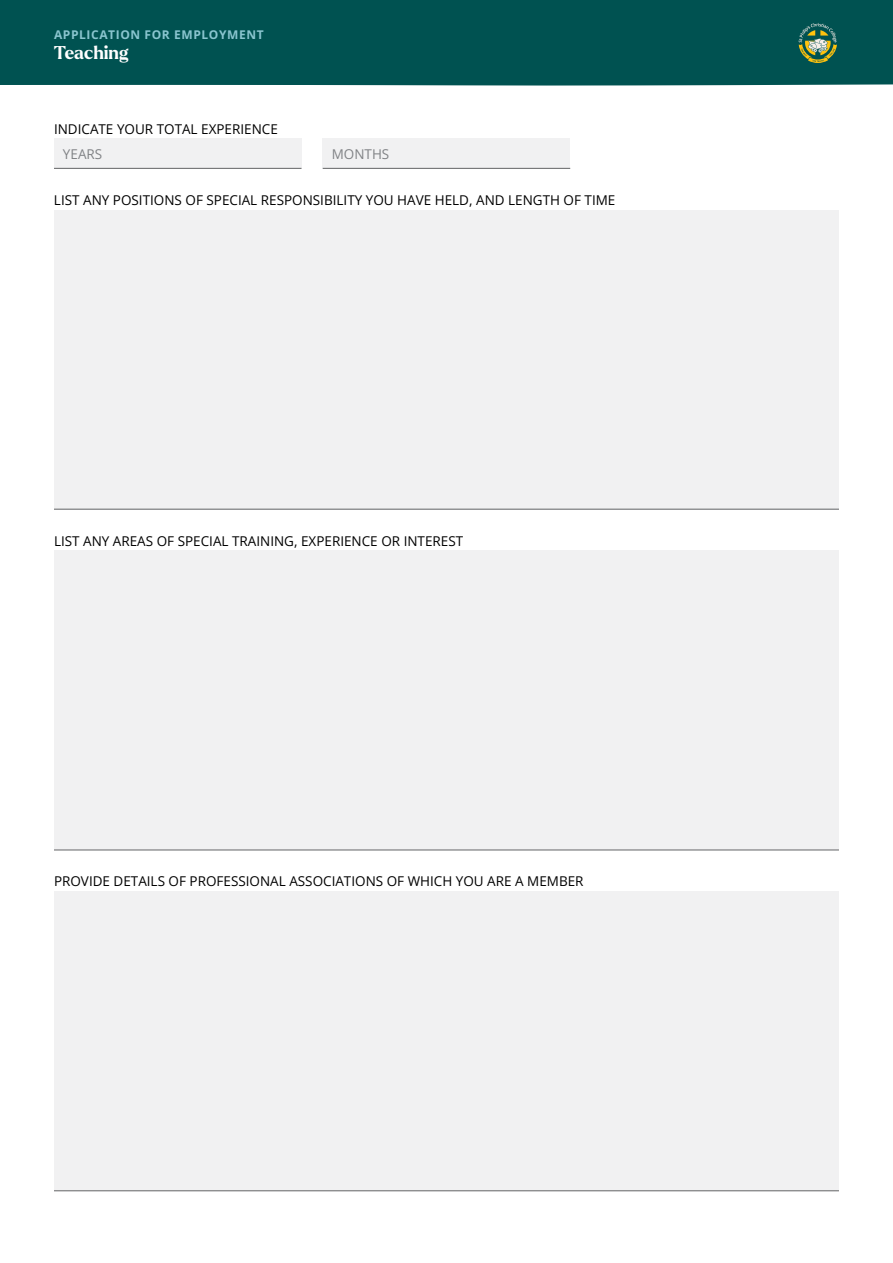
<style>
.page{position:relative;width:893px;height:1263px;background:#fff}
.page>*{position:absolute;margin:0;border:0;box-sizing:border-box;transform-origin:0 0}
.t1{font:700 18px "Larken";color:#fff}
.t2{font:13.5px "Open Sans";color:#000}
.t3{font:13.5px "Open Sans";color:#808285}
.t4{font:700 12px "Open Sans";letter-spacing:.05em;color:#8ac5cf}
</style>
<div class="page">
<div style="left:54px;top:138px;width:247px;height:31px;background:#f1f1f2"></div>
<hr style="left:54px;top:168px;width:247px;height:1px;background:#636466">
<div style="left:323px;top:138px;width:247px;height:31px;background:#f1f1f2"></div>
<hr style="left:323px;top:168px;width:247px;height:1px;background:#636466">
<div style="left:54px;top:210px;width:785px;height:299px;background:#f1f1f2"></div>
<hr style="left:54px;top:509px;width:785px;height:1px;background:#636466">
<div style="left:54px;top:550px;width:785px;height:300px;background:#f1f1f2"></div>
<hr style="left:54px;top:850px;width:785px;height:1px;background:#636466">
<div style="left:54px;top:891px;width:785px;height:300px;background:#f1f1f2"></div>
<hr style="left:54px;top:1190px;width:785px;height:1px;background:#636466">
<div style="left:0;top:0;width:893px;height:86px;background:#005251"></div>
<svg style="left:799px;top:23px;width:38px;height:40px;background:#587f57"></svg>
<p class="t4" style="left:54px;top:27px;width:211px">APPLICATION FOR EMPLOYMENT</p>
<h1 class="t1" style="left:54px;top:41px;width:76px">Teaching</h1>
<p class="t2" style="left:54px;top:119px;width:225px">INDICATE YOUR TOTAL EXPERIENCE</p>
<p class="t3" style="left:63px;top:145px;width:41px">YEARS</p>
<p class="t3" style="left:332px;top:145px;width:59px">MONTHS</p>
<p class="t2" style="left:54px;top:191px;width:563px">LIST ANY POSITIONS OF SPECIAL RESPONSIBILITY YOU HAVE HELD, AND LENGTH OF TIME</p>
<p class="t2" style="left:54px;top:531px;width:411px">LIST ANY AREAS OF SPECIAL TRAINING, EXPERIENCE OR INTEREST</p>
<p class="t2" style="left:54px;top:872px;width:531px">PROVIDE DETAILS OF PROFESSIONAL ASSOCIATIONS OF WHICH YOU ARE A MEMBER</p>
</div>
